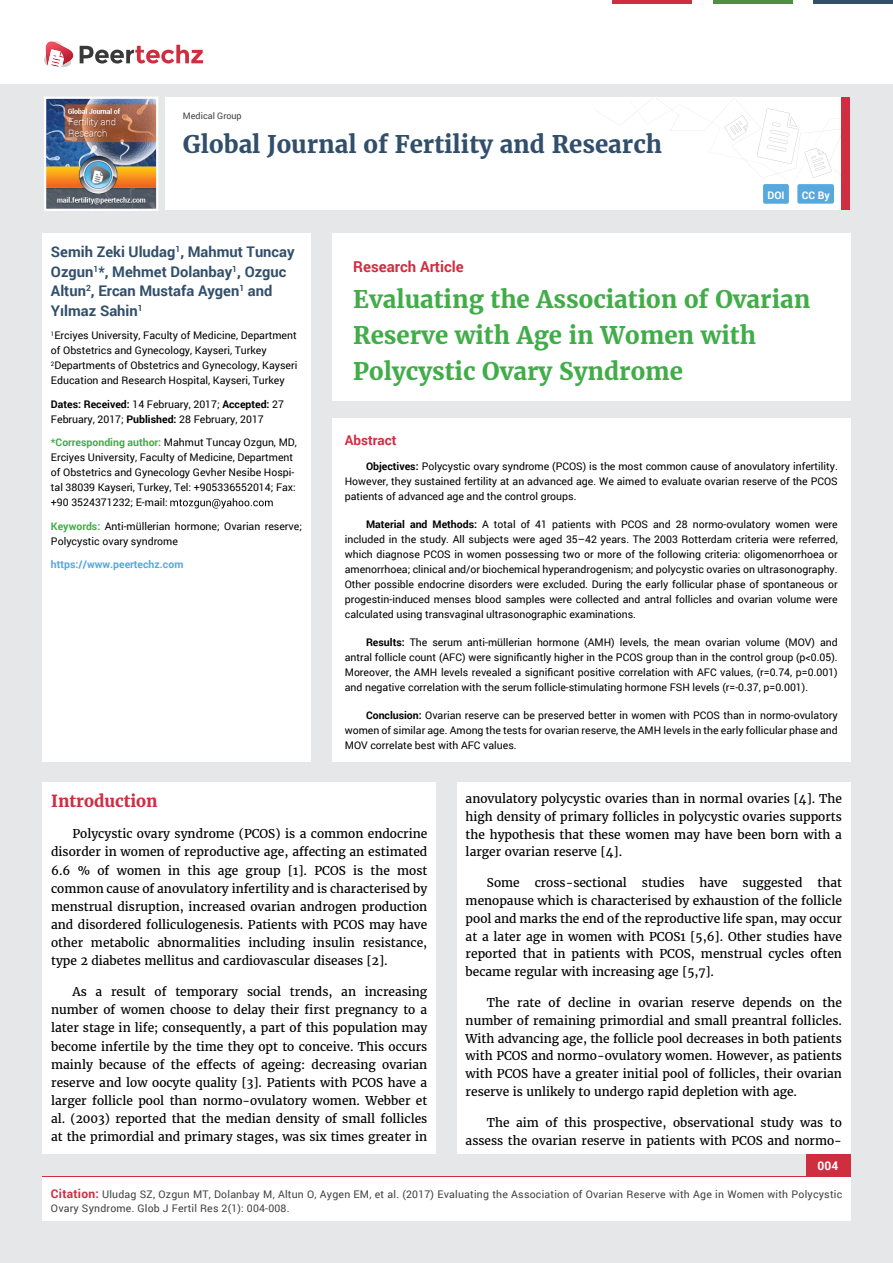
<style>
.page{position:relative;width:893px;height:1263px;background:#e6e7e8}
.page>*{position:absolute;margin:0;border:0;box-sizing:border-box;transform-origin:0 0}
.t1{font:700 24px/36px "Merriweather";color:#41ad49}
.t2{font:700 24px "Merriweather";color:#314e6b}
.t3{font:700 16.5px "Merriweather";color:#cf2e41}
.t4{font:700 15px "Roboto";color:#cf2e41}
.t5{font:700 14.7px/19.5px "Roboto";color:#314e6b}
.t6{font:700 13.5px "Roboto";color:#cf2e41}
.t7{font:12px/18.1px "Merriweather";color:#000;text-align:justify}
.t8{font:700 12px "Roboto";color:#fff}
.t9{font:10.5px/15px "Roboto";color:#000;text-align:justify}
.t10{font:10.5px/13.5px "Roboto";letter-spacing:.02em;color:#414042}
.t11{font:700 10.5px "Roboto";color:#56a8dd}
.t12{font:700 10.5px "Roboto";color:#fff}
.t13{font:9px "Roboto";color:#414042}
.s1{font-weight:700}
.s2{font-weight:700;color:#41ad49}
.s3{font-weight:700;font-size:12px;color:#cf2e41}
</style>
<div class="page">
<div style="left:165px;top:98px;width:684px;height:112px;background:#fff"></div>
<svg style="left:596px;top:99px;width:245px;height:79px"></svg>
<div style="left:841px;top:98px;width:8px;height:112px;background:#cf2e41"></div>
<img style="left:44px;top:97px;width:114px;height:114px">
<div style="left:0;top:0;width:893px;height:83px;background:#fff"></div>
<svg style="left:44px;top:41px;width:159px;height:27px"></svg>
<div style="left:763px;top:184px;width:26px;height:20px;background:#56a8dd;border-radius:2px"></div>
<div style="left:797px;top:184px;width:37px;height:20px;background:#56a8dd;border-radius:2px"></div>
<hr style="left:713px;top:0;width:79px;height:3px;background:#4d9041">
<hr style="left:612px;top:0;width:80px;height:3px;background:#cf2e41">
<hr style="left:813px;top:0;width:80px;height:3px;background:#314e6b">
<div style="left:806px;top:1154px;width:44px;height:51px;background:#cf2e41"></div>
<div style="left:42px;top:1177px;width:809px;height:43px;background:#fff"></div>
<div style="left:332px;top:418px;width:518px;height:343px;background:#fff"></div>
<div style="left:332px;top:233px;width:518px;height:168px;background:#fff"></div>
<div style="left:42px;top:233px;width:269px;height:528px;background:#fff"></div>
<svg style="left:170px;top:498px;width:103px;height:11px"></svg>
<div style="left:43px;top:783px;width:393px;height:371px;background:#fff"></div>
<div style="left:457px;top:783px;width:393px;height:371px;background:#fff"></div>
<p class="t13" style="left:183px;top:110px;width:60px">Medical Group</p>
<h1 class="t2" style="left:183px;top:129px;width:481px">Global Journal of Fertility and Research</h1>
<p class="t12" style="left:767px;top:188px;width:19px">DOI</p>
<p class="t12" style="left:802px;top:188px;width:29px">CC By</p>
<h3 class="t5" style="left:51px;top:242px;width:245px">Semih Zeki Uludag<sup>1</sup>, Mahmut Tuncay<br>Ozgun<sup>1</sup>*, Mehmet Dolanbay<sup>1</sup>, Ozguc<br>Altun<sup>2</sup>, Ercan Mustafa Aygen<sup>1</sup> and<br>Yılmaz Sahin<sup>1</sup></h3>
<p class="t9" style="left:51px;top:328px;width:248px;text-align:left"><sup>1</sup>Erciyes University, Faculty of Medicine, Department of Obstetrics and Gynecology, Kayseri, Turkey <sup>2</sup>Departments of Obstetrics and Gynecology, Kayseri Education and Research Hospital, Kayseri, Turkey</p>
<p class="t9" style="left:51px;top:396px;width:235px"><span class="s1">Dates: Received:</span> 14 February, 2017; <span class="s1">Accepted:</span> 27<br>February, 2017; <span class="s1">Published:</span> 28 February, 2017</p>
<p class="t9" style="left:51px;top:435px;width:247px;text-align:left"><span class="s2">*Corresponding author:</span> Mahmut Tuncay Ozgun, MD, Erciyes University, Faculty of Medicine, Department of Obstetrics and Gynecology Gevher Nesibe Hospi&shy;tal 38039 Kayseri, Turkey, Tel: +905336552014; Fax: +90 3524371232; E-mail:</p>
<p class="t9" style="left:51px;top:518px;width:253px"><span class="s2">Keywords:</span> Anti-müllerian hormone; Ovarian reserve;<br>Polycystic ovary syndrome</p>
<p class="t11" style="left:51px;top:557px;width:134px">https://www.peertechz.com</p>
<h3 class="t4" style="left:353px;top:256px;width:112px">Research Article</h3>
<h1 class="t1" style="left:353px;top:281px;width:459px">Evaluating the Association of Ovarian<br>Reserve with Age in Women with<br>Polycystic Ovary Syndrome</h1>
<p class="t6" style="left:345px;top:431px;width:53px">Abstract</p>
<p class="t9" style="left:345px;top:459px;width:494px;text-indent:21px"><span class="s1">Objectives:</span> Polycystic ovary syndrome (PCOS) is the most common cause of anovulatory infertility.<br>However, they sustained fertility at an advanced age. We aimed to evaluate ovarian reserve of the PCOS patients of advanced age and the control groups.</p>
<p class="t9" style="left:345px;top:516px;width:494px;text-indent:21px"><span class="s1">Material and Methods:</span> A total of 41 patients with PCOS and 28 normo-ovulatory women were included in the study. All subjects were aged 35–42 years. The 2003 Rotterdam criteria were referred, which diagnose PCOS in women possessing two or more of the following criteria: oligomenorrhoea or amenorrhoea; clinical and/or biochemical hyperandrogenism; and polycystic ovaries on ultrasonography.<br>Other possible endocrine disorders were excluded. During the early follicular phase of spontaneous or progestin-induced menses blood samples were collected and antral follicles and ovarian volume were calculated using transvaginal ultrasonographic examinations.</p>
<p class="t9" style="left:345px;top:634px;width:494px;text-indent:21px"><span class="s1">Results:</span> The serum anti-müllerian hormone (AMH) levels, the mean ovarian volume (MOV) and antral follicle count (AFC) were significantly higher in the PCOS group than in the control group (p&lt;0.05).<br>Moreover, the AMH levels revealed a significant positive correlation with AFC values, (r=0.74, p=0.001) and negative correlation with the serum follicle-stimulating hormone FSH levels (r=-0.37, p=0.001).</p>
<p class="t9" style="left:345px;top:707px;width:494px;text-indent:21px"><span class="s1">Conclusion:</span> Ovarian reserve can be preserved better in women with PCOS than in normo-ovulatory women of similar age. Among the tests for ovarian reserve, the AMH levels in the early follicular phase and MOV correlate best with AFC values.</p>
<h2 class="t3" style="left:51px;top:791px;width:108px">Introduction</h2>
<p class="t7" style="left:51px;top:825px;width:378px;text-indent:21px">Polycystic ovary syndrome (PCOS) is a common endocrine disorder in women of reproductive age, affecting an estimated 6.6 % of women in this age group [1]. PCOS is the most common cause of anovulatory infertility and is characterised by menstrual disruption, increased ovarian androgen production and disordered folliculogenesis. Patients with PCOS may have other metabolic abnormalities including insulin resistance, type 2 diabetes mellitus and cardiovascular diseases [2].</p>
<p class="t7" style="left:51px;top:983px;width:378px;text-indent:21px">As a result of temporary social trends, an increasing number of women choose to delay their first pregnancy to a later stage in life; consequently, a part of this population may become infertile by the time they opt to conceive. This occurs mainly because of the effects of ageing: decreasing ovarian reserve and low oocyte quality [3]. Patients with PCOS have a larger follicle pool than normo-ovulatory women. Webber et al. (2003) reported that the median density of small follicles at the primordial and primary stages, was six times greater in</p>
<p class="t7" style="left:466px;top:790px;width:378px">anovulatory polycystic ovaries than in normal ovaries [4]. The high density of primary follicles in polycystic ovaries supports the hypothesis that these women may have been born with a larger ovarian reserve [4].</p>
<p class="t7" style="left:466px;top:874px;width:378px;text-indent:21px">Some cross-sectional studies have suggested that menopause which is characterised by exhaustion of the follicle pool and marks the end of the reproductive life span, may occur at a later age in women with PCOS1 [5,6]. Other studies have reported that in patients with PCOS, menstrual cycles often became regular with increasing age [5,7].</p>
<p class="t7" style="left:466px;top:994px;width:378px;text-indent:21px">The rate of decline in ovarian reserve depends on the number of remaining primordial and small preantral follicles.<br>With advancing age, the follicle pool decreases in both patients with PCOS and normo-ovulatory women. However, as patients with PCOS have a greater initial pool of follicles, their ovarian reserve is unlikely to undergo rapid depletion with age.</p>
<p class="t7" style="left:466px;top:1114px;width:378px;text-align:right">The aim of this prospective, observational study was to assess the ovarian reserve in patients with PCOS and normo-</p>
<p class="t8" style="left:817px;top:1158px;width:22px">004</p>
<p class="t10" style="left:51px;top:1188px;width:793px"><span class="s3">Citation:</span> Uludag SZ, Ozgun MT, Dolanbay M, Altun O, Aygen EM, et al. (2017) Evaluating the Association of Ovarian Reserve with Age in Women with Polycystic<br>Ovary Syndrome. Glob J Fertil Res 2(1): 004-008.</p>
</div>
